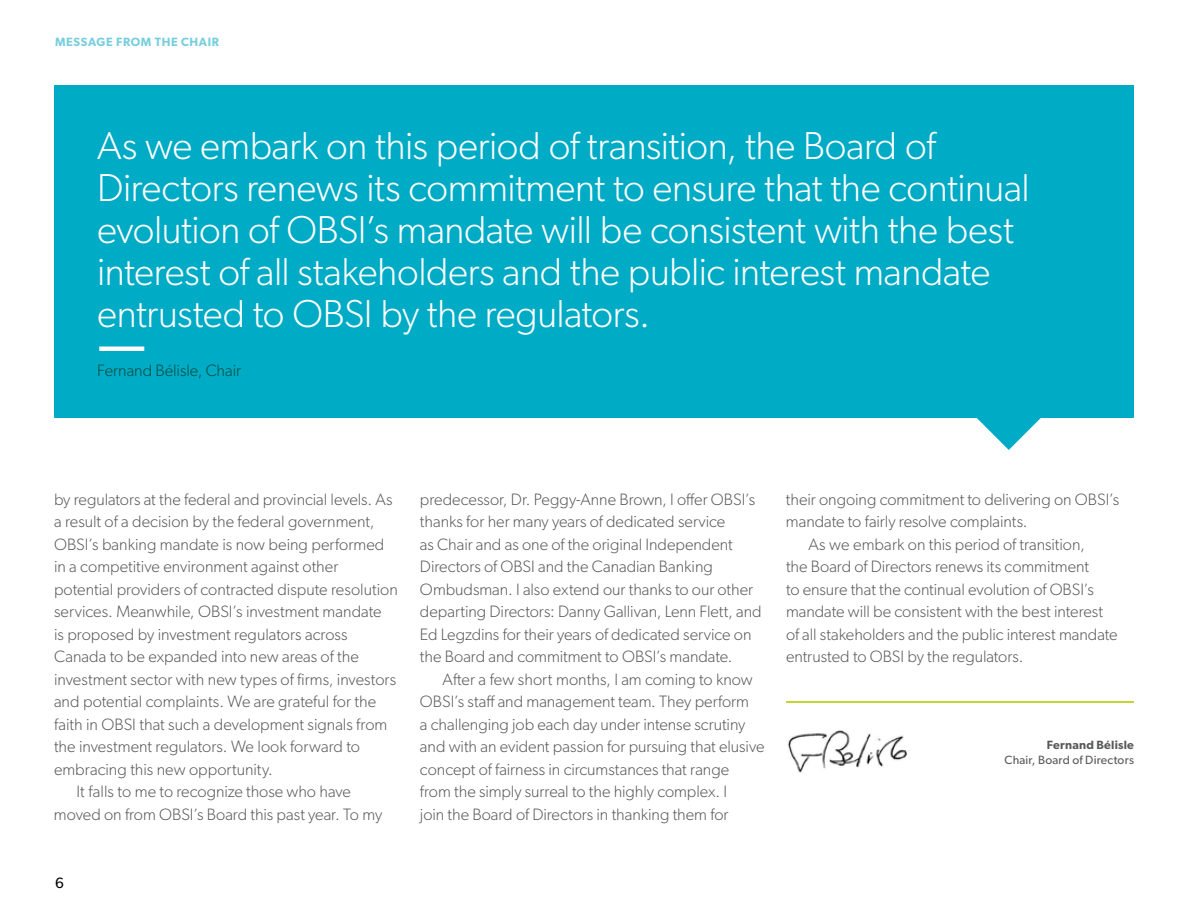
<style>
.page{position:relative;width:1188px;height:918px;background:#fff}
.page>*{position:absolute;margin:0;border:0;box-sizing:border-box;transform-origin:0 0}
.Body_Copy{font:300 39px/42px "Gibson";letter-spacing:-.01em;color:#fff}
.Body_Copy-2{font:300 16.5px/22.5px "Gibson";color:#58595b}
.Body_Copy-3{font:300 16.5px "Gibson";letter-spacing:-.005em;color:#004d43}
.t1{font:15px "Gibson";color:#000}
.t2{font:12px/15px "Gibson";letter-spacing:.02em;color:#58595b;text-align:right}
.t3{font:600 12px "Gibson";letter-spacing:.055em;color:#75cedd}
.s1{font-weight:600}
</style>
<div class="page">
<div style="left:54px;top:85px;width:1080px;height:332px;background:#00abc5"></div>
<div style="left:99px;top:346px;width:45px;height:5px;background:#fff"></div>
<svg style="left:932px;top:417px;width:153px;height:33px"></svg>
<hr style="left:786px;top:701px;width:348px;height:2px;background:#bfd730">
<img style="left:787px;top:730px;width:120px;height:43px">
<p class="t3" style="left:55px;top:35px;width:166px">MESSAGE FROM THE CHAIR</p>
<p class="Body_Copy" style="left:97px;top:124px;width:934px">As we embark on this period of transition, the Board of Directors renews its commitment to ensure that the continual evolution of OBSI’s mandate will be consistent with the best interest of all stakeholders and the public interest mandate entrusted to OBSI by the regulators.</p>
<p class="Body_Copy-3" style="left:97px;top:361px;width:145px">Fernand Bélisle, Chair</p>
<p class="Body_Copy-2" style="left:54px;top:487px;width:345px">by regulators at the federal and provincial levels. As a result of a decision by the federal government, OBSI’s banking mandate is now being performed in a competitive environment against other potential providers of contracted dispute resolution services. Meanwhile, OBSI’s investment mandate<br>is proposed by investment regulators across Canada to be expanded into new areas of the investment sector with new types of firms, investors and potential complaints. We are grateful for the faith in OBSI that such a development signals from the investment regulators. We look forward to embracing this new opportunity.</p>
<p class="Body_Copy-2" style="left:54px;top:780px;width:330px;text-align:center">It falls to me to recognize those who have<br>moved on from OBSI’s Board this past year. To my</p>
<p class="t1" style="left:55px;top:873px;width:10px">6</p>
<p class="Body_Copy-2" style="left:420px;top:487px;width:343px">predecessor, Dr. Peggy-Anne Brown, I offer OBSI’s thanks for her many years of dedicated service<br>as Chair and as one of the original Independent Directors of OBSI and the Canadian Banking Ombudsman. I also extend our thanks to our other departing Directors: Danny Gallivan, Lenn Flett, and Ed Legzdins for their years of dedicated service on the Board and commitment to OBSI’s mandate.</p>
<p class="Body_Copy-2" style="left:420px;top:667px;width:346px;text-indent:23px">After a few short months, I am coming to know OBSI’s staff and management team. They perform<br>a challenging job each day under intense scrutiny and with an evident passion for pursuing that elusive concept of fairness in circumstances that range<br>from the simply surreal to the highly complex. I<br>join the Board of Directors in thanking them for</p>
<p class="Body_Copy-2" style="left:786px;top:488px;width:335px">their ongoing commitment to delivering on OBSI’s mandate to fairly resolve complaints.</p>
<p class="Body_Copy-2" style="left:786px;top:532px;width:333px;text-indent:23px">As we embark on this period of transition,<br>the Board of Directors renews its commitment<br>to ensure that the continual evolution of OBSI’s mandate will be consistent with the best interest of all stakeholders and the public interest mandate entrusted to OBSI by the regulators.</p>
<p class="t2" style="left:1005px;top:737px;width:131px"><span class="s1">Fernand Bélisle<br></span>Chair, Board of Directors</p>
</div>
